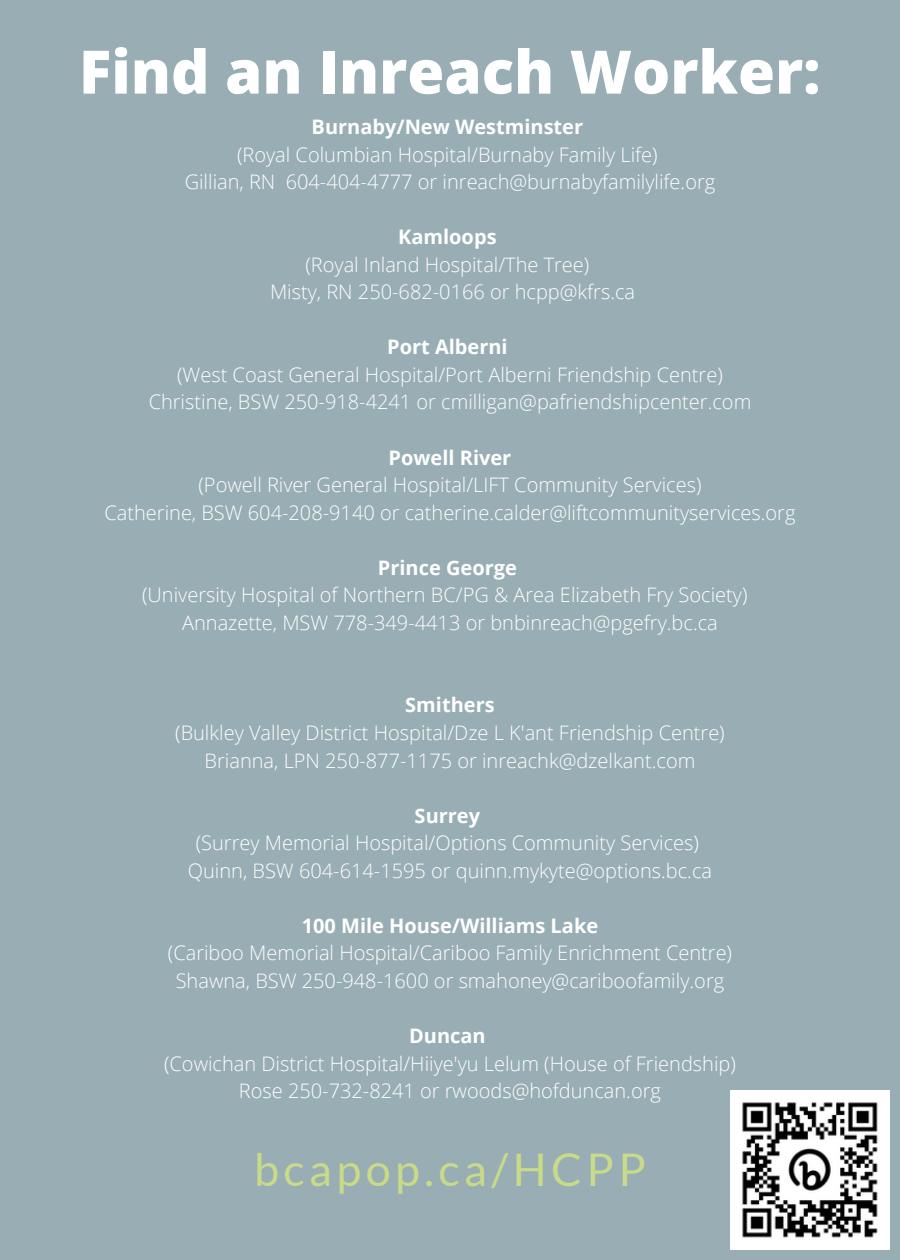
<style>
.page{position:relative;width:900px;height:1260px;background:#98aeb4}
.page>*{position:absolute;margin:0;border:0;box-sizing:border-box;transform-origin:0 0}
.t1{font:800 60px "Open Sans";color:#fff}
.t2{font:45px "Lato";letter-spacing:.1em;color:#c9da88}
.t3{font:300 20px/27.5px "Open Sans";color:#fff;text-align:center}
.t4{font:700 20px "Open Sans";color:#fff}
</style>
<div class="page">
<img style="left:731px;top:1091px;width:159px;height:159px">
<h1 class="t1" style="left:79px;top:30px;width:743px">Find an Inreach Worker:</h1>
<p class="t4" style="left:312px;top:113px;width:273px">Burnaby/New Westminster</p>
<p class="t3" style="left:185px;top:140px;width:532px">(Royal Columbian Hospital/Burnaby Family Life)<br>Gillian, RN 604-404-4777 or inreach@burnabyfamilylife.org</p>
<p class="t4" style="left:398px;top:223px;width:100px">Kamloops</p>
<p class="t3" style="left:270px;top:250px;width:367px">(Royal Inland Hospital/The Tree)<br>Misty, RN 250-682-0166 or hcpp@kfrs.ca</p>
<p class="t4" style="left:387px;top:333px;width:122px">Port Alberni</p>
<p class="t3" style="left:149px;top:360px;width:604px">(West Coast General Hospital/Port Alberni Friendship Centre)<br>Christine, BSW 250-918-4241 or cmilligan@pafriendshipcenter.com</p>
<p class="t4" style="left:389px;top:443px;width:124px">Powell River</p>
<p class="t3" style="left:104px;top:471px;width:693px">(Powell River General Hospital/LIFT Community Services)<br>Catherine, BSW 604-208-9140 or catherine.calder@liftcommunityservices.org</p>
<p class="t4" style="left:378px;top:553px;width:140px">Prince George</p>
<p class="t3" style="left:142px;top:581px;width:607px">(University Hospital of Northern BC/PG &amp; Area Elizabeth Fry Society)<br>Annazette, MSW 778-349-4413 or bnbinreach@pgefry.bc.ca</p>
<p class="t4" style="left:405px;top:691px;width:91px">Smithers</p>
<p class="t3" style="left:175px;top:718px;width:551px">(Bulkley Valley District Hospital/Dze L K'ant Friendship Centre)<br>Brianna, LPN 250-877-1175 or inreachk@dzelkant.com</p>
<p class="t4" style="left:415px;top:801px;width:67px">Surrey</p>
<p class="t3" style="left:188px;top:829px;width:526px">(Surrey Memorial Hospital/Options Community Services)<br>Quinn, BSW 604-614-1595 or quinn.mykyte@options.bc.ca</p>
<p class="t4" style="left:302px;top:911px;width:298px">100 Mile House/Williams Lake</p>
<p class="t3" style="left:168px;top:939px;width:566px">(Cariboo Memorial Hospital/Cariboo Family Enrichment Centre)<br>Shawna, BSW 250-948-1600 or smahoney@cariboofamily.org</p>
<p class="t4" style="left:409px;top:1022px;width:78px">Duncan</p>
<p class="t3" style="left:164px;top:1049px;width:573px">(Cowichan District Hospital/Hiiye'yu Lelum (House of Friendship)<br>Rose 250-732-8241 or rwoods@hofduncan.org</p>
<h2 class="t2" style="left:254px;top:1142px;width:393px">bcapop.ca/HCPP</h2>
</div>
